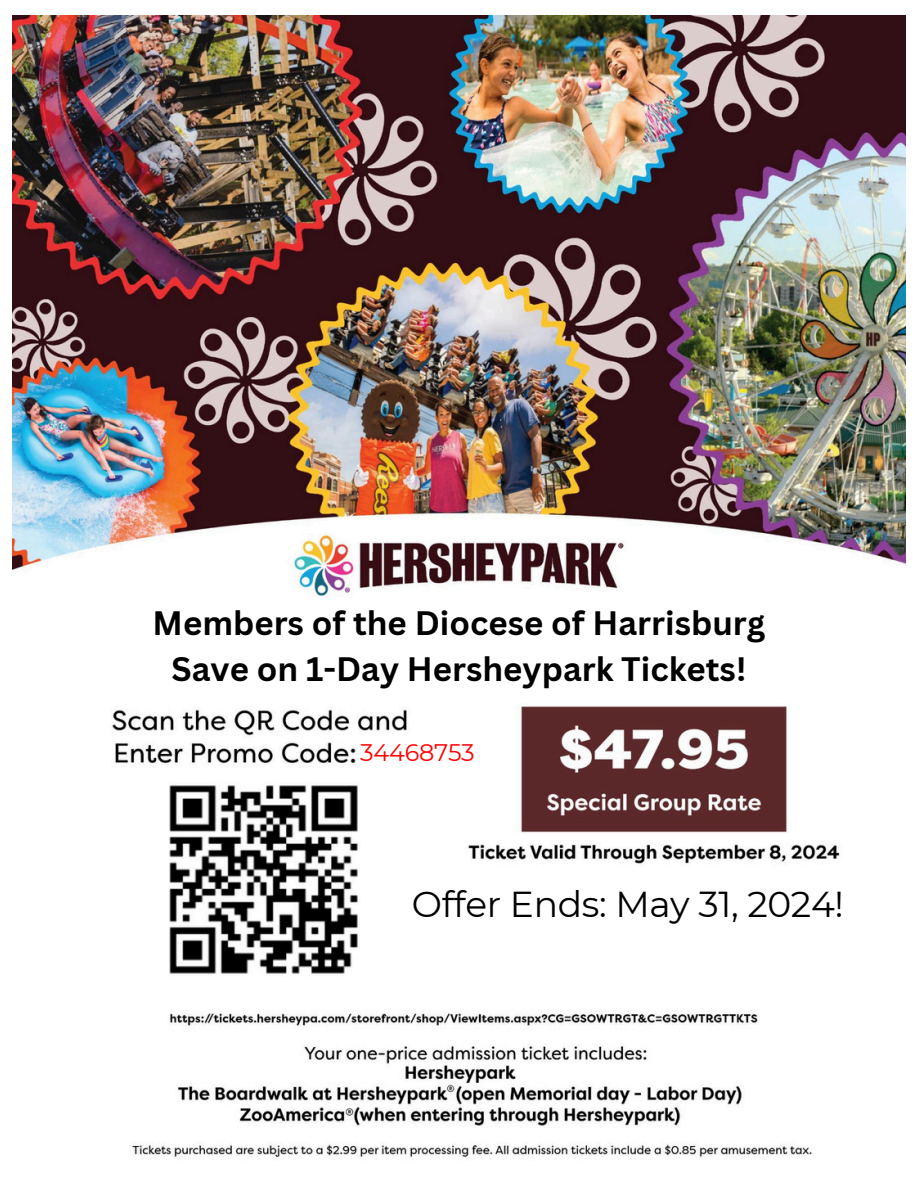
<style>
.page{position:relative;width:918px;height:1188px;background:#fff}
.page>*{position:absolute;margin:0;border:0;box-sizing:border-box;transform-origin:0 0}
.t1{font:36px "Montserrat";letter-spacing:-.01em;color:#000}
.t2{font:700 33px/46.2px "Canva Sans";color:#000;text-align:center}
.t3{font:24px "Montserrat";letter-spacing:-.01em;color:#f00}
</style>
<div class="page">
<img style="left:12px;top:16px;width:894px;height:1142px">
<div style="left:497px;top:925px;width:360px;height:83px;background:#fff"></div>
<div style="left:401px;top:878px;width:489px;height:66px;background:#fff"></div>
<h2 class="t2" style="left:153px;top:599px;width:614px">Members of the Diocese of Harrisburg<br>Save on 1-Day Hersheypark Tickets!</h2>
<p class="t3" style="left:360px;top:738px;width:116px">34468753</p>
<p class="t1" style="left:412px;top:883px;width:433px">Offer Ends: May 31, 2024!</p>
</div>
